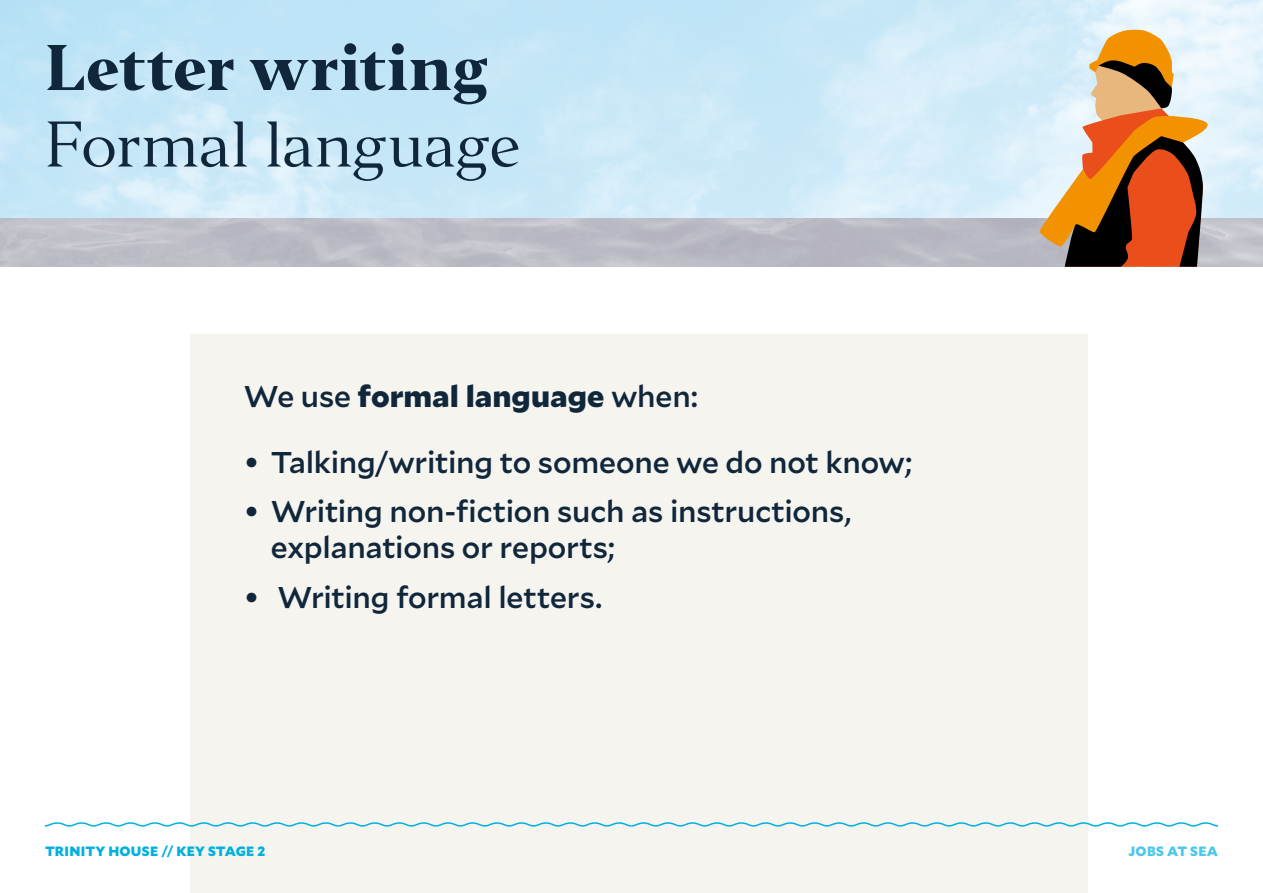
<style>
.page{position:relative;width:1263px;height:893px;background:#fff}
.page>*{position:absolute;margin:0;border:0;box-sizing:border-box;transform-origin:0 0}
.t1{font:60px "Editor";letter-spacing:-.015em;color:#0f263b}
.t2{font:800 60px "Editor";color:#0f263b}
.t3{font:500 30px/36px "Mallory";letter-spacing:-.01em;color:#10273b}
.t4{font:900 30px "Mallory";color:#10273b}
.t5{font:900 13.5px "Mallory";letter-spacing:.02em;color:#00b0e0}
.t6{font:900 13.5px "Mallory";letter-spacing:.02em;color:#4dc8ea}
.s1{font-weight:500}
</style>
<div class="page">
<svg style="left:1039px;top:29px;width:170px;height:238px;background:#be8e68"></svg>
<div style="left:190px;top:335px;width:897px;height:558px;background:#f6f4ef"></div>
<svg style="left:45px;top:821px;width:1173px;height:6px"></svg>
<h1 class="t2" style="left:45px;top:29px;width:445px">Letter writing</h1>
<h1 class="t1" style="left:45px;top:106px;width:477px">Formal language</h1>
<p class="t4" style="left:244px;top:373px;width:456px"><span class="s1">We use</span> formal language <span class="s1">when:</span></p>
<p class="t3" style="left:244px;top:443px;width:670px">• Talking/writing to someone we do not know;</p>
<p class="t3" style="left:271px;top:492px;width:582px;text-indent:-27px">• Writing non-fiction such as instructions, explanations or reports;</p>
<p class="t3" style="left:244px;top:578px;width:360px">• Writing formal letters.</p>
<p class="t5" style="left:45px;top:841px;width:222px">TRINITY HOUSE // KEY STAGE 2</p>
<p class="t6" style="left:1128px;top:841px;width:91px">JOBS AT SEA</p>
</div>
